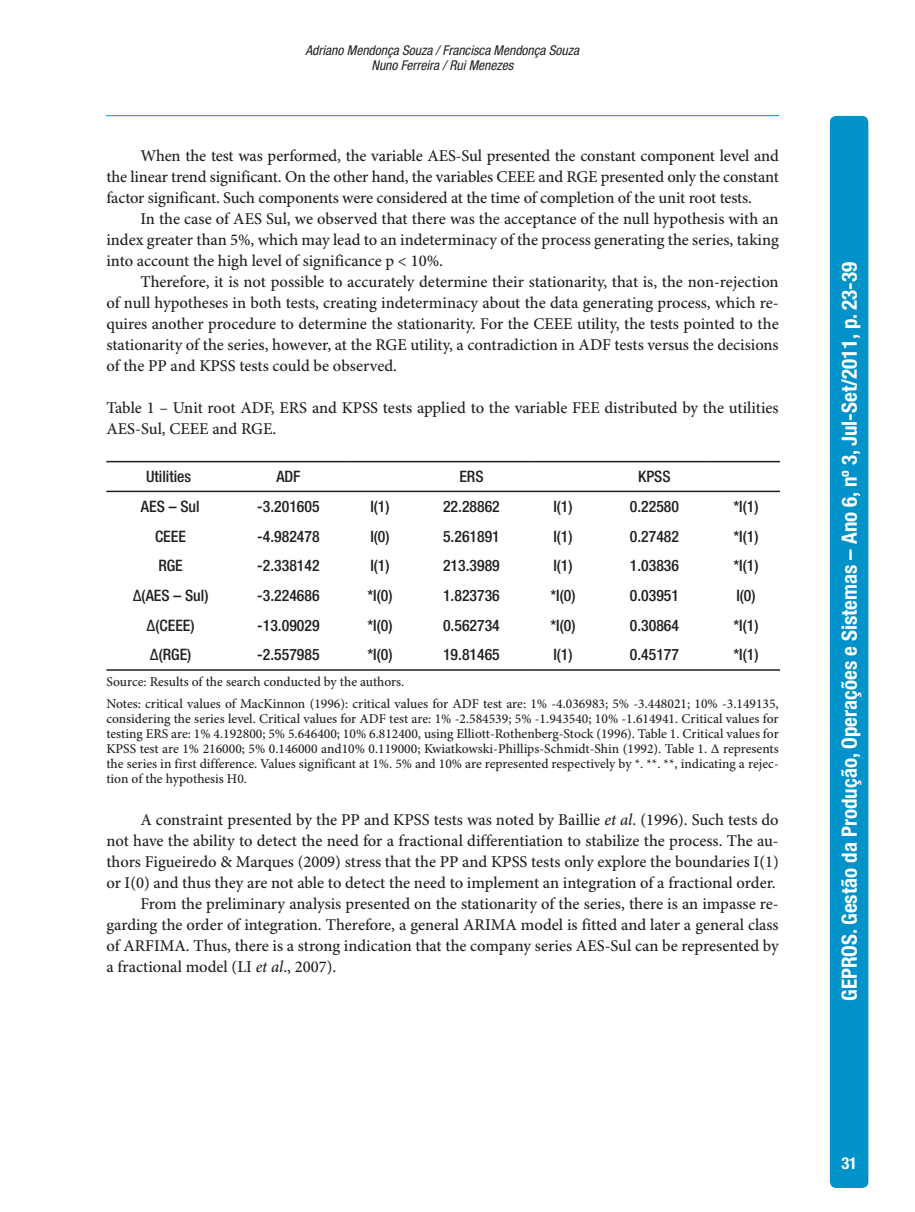
<style>
.page{position:relative;width:915px;height:1212px;background:#fff}
.page>*{position:absolute;margin:0;border:0;box-sizing:border-box;transform-origin:0 0}
.t1{font:700 condensed 21px "Helvetica Neue LT Std";color:#fff}
.t2{font:500 16.5px/21px "Minion Pro";color:#231f20;text-align:justify}
.t3{font:700 condensed 16.5px "Helvetica Neue LT Std";color:#fff}
.t4{font:500 condensed 15.75px "Helvetica Neue LT Std";color:#231f20}
.t5{font:500 13.5px/15px "Minion Pro";color:#231f20}
.t6{font:italic condensed 13.5px/15px "Helvetica Neue LT Std";color:#231f20;text-align:center}
.s1{font-style:italic}
</style>
<div class="page">
<div style="left:829px;top:116px;width:39px;height:1072px;background:#0092c8"></div>
<hr style="left:106px;top:115px;width:672px;height:1px;background:#0092c8">
<hr style="left:106px;top:461px;width:125px;height:1px;background:#231f20">
<hr style="left:231px;top:461px;width:115px;height:1px;background:#231f20">
<hr style="left:346px;top:461px;width:68px;height:1px;background:#231f20">
<hr style="left:414px;top:461px;width:114px;height:1px;background:#231f20">
<hr style="left:528px;top:461px;width:68px;height:1px;background:#231f20">
<hr style="left:596px;top:461px;width:115px;height:1px;background:#231f20">
<hr style="left:711px;top:461px;width:68px;height:1px;background:#231f20">
<hr style="left:106px;top:669px;width:125px;height:2px;background:#231f20">
<hr style="left:231px;top:669px;width:115px;height:2px;background:#231f20">
<hr style="left:346px;top:669px;width:68px;height:2px;background:#231f20">
<hr style="left:414px;top:669px;width:114px;height:2px;background:#231f20">
<hr style="left:528px;top:669px;width:68px;height:2px;background:#231f20">
<hr style="left:596px;top:669px;width:115px;height:2px;background:#231f20">
<hr style="left:711px;top:669px;width:68px;height:2px;background:#231f20">
<hr style="left:106px;top:491px;width:125px;height:1px;background:#231f20">
<hr style="left:231px;top:491px;width:115px;height:1px;background:#231f20">
<hr style="left:346px;top:491px;width:68px;height:1px;background:#231f20">
<hr style="left:414px;top:491px;width:114px;height:1px;background:#231f20">
<hr style="left:528px;top:491px;width:68px;height:1px;background:#231f20">
<hr style="left:596px;top:491px;width:115px;height:1px;background:#231f20">
<hr style="left:711px;top:491px;width:68px;height:1px;background:#231f20">
<p class="t6" style="left:305px;top:43px;width:275px">Adriano Mendonça Souza / Francisca Mendonça Souza<br>Nuno Ferreira / Rui Menezes</p>
<p class="t2" style="left:106px;top:146px;width:673px;text-indent:34px">When the test was performed, the variable AES-Sul presented the constant component level and the linear trend significant. On the other hand, the variables CEEE and RGE presented only the constant factor significant. Such components were considered at the time of completion of the unit root tests.</p>
<p class="t2" style="left:106px;top:209px;width:673px;text-indent:34px">In the case of AES Sul, we observed that there was the acceptance of the null hypothesis with an index greater than 5%, which may lead to an indeterminacy of the process generating the series, taking into account the high level of significance p &lt; 10%.</p>
<p class="t2" style="left:106px;top:272px;width:673px;text-indent:34px">Therefore, it is not possible to accurately determine their stationarity, that is, the non-rejection of null hypotheses in both tests, creating indeterminacy about the data generating process, which re&shy;quires another procedure to determine the stationarity. For the CEEE utility, the tests pointed to the stationarity of the series, however, at the RGE utility, a contradiction in ADF tests versus the decisions of the PP and KPSS tests could be observed.</p>
<p class="t2" style="left:106px;top:398px;width:673px">Table 1 – Unit root ADF, ERS and KPSS tests applied to the variable FEE distributed by the utilities<br>AES-Sul, CEEE and RGE.</p>
<p class="t4" style="left:146px;top:467px;width:47px">Utilities</p>
<p class="t4" style="left:276px;top:467px;width:26px">ADF</p>
<p class="t4" style="left:459px;top:467px;width:26px">ERS</p>
<p class="t4" style="left:638px;top:467px;width:34px">KPSS</p>
<p class="t4" style="left:141px;top:497px;width:60px">AES – Sul</p>
<p class="t4" style="left:257px;top:497px;width:64px">-3.201605</p>
<p class="t4" style="left:370px;top:497px;width:21px">I(1)</p>
<p class="t4" style="left:443px;top:497px;width:58px">22.28862</p>
<p class="t4" style="left:553px;top:497px;width:21px">I(1)</p>
<p class="t4" style="left:629px;top:497px;width:51px">0.22580</p>
<p class="t4" style="left:733px;top:497px;width:27px">*I(1)</p>
<p class="t4" style="left:155px;top:527px;width:32px">CEEE</p>
<p class="t4" style="left:257px;top:527px;width:64px">-4.982478</p>
<p class="t4" style="left:370px;top:527px;width:21px">I(0)</p>
<p class="t4" style="left:443px;top:527px;width:58px">5.261891</p>
<p class="t4" style="left:553px;top:527px;width:21px">I(1)</p>
<p class="t4" style="left:629px;top:527px;width:51px">0.27482</p>
<p class="t4" style="left:733px;top:527px;width:27px">*I(1)</p>
<p class="t4" style="left:158px;top:556px;width:26px">RGE</p>
<p class="t4" style="left:257px;top:556px;width:64px">-2.338142</p>
<p class="t4" style="left:370px;top:556px;width:21px">I(1)</p>
<p class="t4" style="left:443px;top:556px;width:58px">213.3989</p>
<p class="t4" style="left:553px;top:556px;width:21px">I(1)</p>
<p class="t4" style="left:629px;top:556px;width:51px">1.03836</p>
<p class="t4" style="left:733px;top:556px;width:27px">*I(1)</p>
<p class="t4" style="left:133px;top:586px;width:77px">∆(AES – Sul)</p>
<p class="t4" style="left:257px;top:586px;width:64px">-3.224686</p>
<p class="t4" style="left:367px;top:586px;width:27px">*I(0)</p>
<p class="t4" style="left:443px;top:586px;width:58px">1.823736</p>
<p class="t4" style="left:550px;top:586px;width:27px">*I(0)</p>
<p class="t4" style="left:629px;top:586px;width:51px">0.03951</p>
<p class="t4" style="left:736px;top:586px;width:21px">I(0)</p>
<p class="t4" style="left:146px;top:616px;width:49px">∆(CEEE)</p>
<p class="t4" style="left:257px;top:616px;width:64px">-13.09029</p>
<p class="t4" style="left:367px;top:616px;width:27px">*I(0)</p>
<p class="t4" style="left:443px;top:616px;width:58px">0.562734</p>
<p class="t4" style="left:550px;top:616px;width:27px">*I(0)</p>
<p class="t4" style="left:629px;top:616px;width:51px">0.30864</p>
<p class="t4" style="left:733px;top:616px;width:27px">*I(1)</p>
<p class="t4" style="left:150px;top:645px;width:43px">∆(RGE)</p>
<p class="t4" style="left:257px;top:645px;width:64px">-2.557985</p>
<p class="t4" style="left:367px;top:645px;width:27px">*I(0)</p>
<p class="t4" style="left:443px;top:645px;width:58px">19.81465</p>
<p class="t4" style="left:553px;top:645px;width:21px">I(1)</p>
<p class="t4" style="left:629px;top:645px;width:51px">0.45177</p>
<p class="t4" style="left:733px;top:645px;width:27px">*I(1)</p>
<p class="t5" style="left:106px;top:672px;width:673px;line-height:21.5px">Source: Results of the search conducted by the authors.<br>Notes: critical values of MacKinnon (1996): critical values for ADF test are: 1% -4.036983; 5% -3.448021; 10% -3.149135,</p>
<p class="t5" style="left:106px;top:711px;width:673px;text-align:justify">considering the series level. Critical values for ADF test are: 1% -2.584539; 5% -1.943540; 10% -1.614941. Critical values for testing ERS are: 1% 4.192800; 5% 5.646400; 10% 6.812400, using Elliott-Rothenberg-Stock (1996). Table 1. Critical values for KPSS test are 1% 216000; 5% 0.146000 and10% 0.119000; Kwiatkowski-Phillips-Schmidt-Shin (1992). Table 1. ∆ represents the series in first difference. Values significant at 1%. 5% and 10% are represented respectively by *. **. **, indicating a rejec&shy;tion of the hypothesis H0.</p>
<p class="t2" style="left:140px;top:809px;width:639px">A constraint presented by the PP and KPSS tests was noted by Baillie <span class="s1">et al</span>. (1996). Such tests do</p>
<p class="t2" style="left:106px;top:830px;width:673px">not have the ability to detect the need for a fractional differentiation to stabilize the process. The au-</p>
<p class="t2" style="left:106px;top:851px;width:673px">thors Figueiredo &amp; Marques (2009) stress that the PP and KPSS tests only explore the boundaries I(1)</p>
<p class="t2" style="left:106px;top:872px;width:670px">or I(0) and thus they are not able to detect the need to implement an integration of a fractional order.</p>
<p class="t2" style="left:140px;top:893px;width:639px">From the preliminary analysis presented on the stationarity of the series, there is an impasse re-</p>
<p class="t2" style="left:106px;top:914px;width:673px">garding the order of integration. Therefore, a general ARIMA model is fitted and later a general class</p>
<p class="t2" style="left:106px;top:935px;width:673px">of ARFIMA. Thus, there is a strong indication that the company series AES-Sul can be represented by</p>
<p class="t2" style="left:106px;top:956px;width:231px">a fractional model (LI <span class="s1">et al</span>., 2007).</p>
<p class="t1" style="left:836px;top:1001px;width:741px;rotate:-90deg">GEPROS. Gestão da Produção, Operações e Sistemas – Ano 6, nº 3, Jul-Set/2011, p. 23-39</p>
<p class="t3" style="left:841px;top:1153px;width:17px">31</p>
</div>
